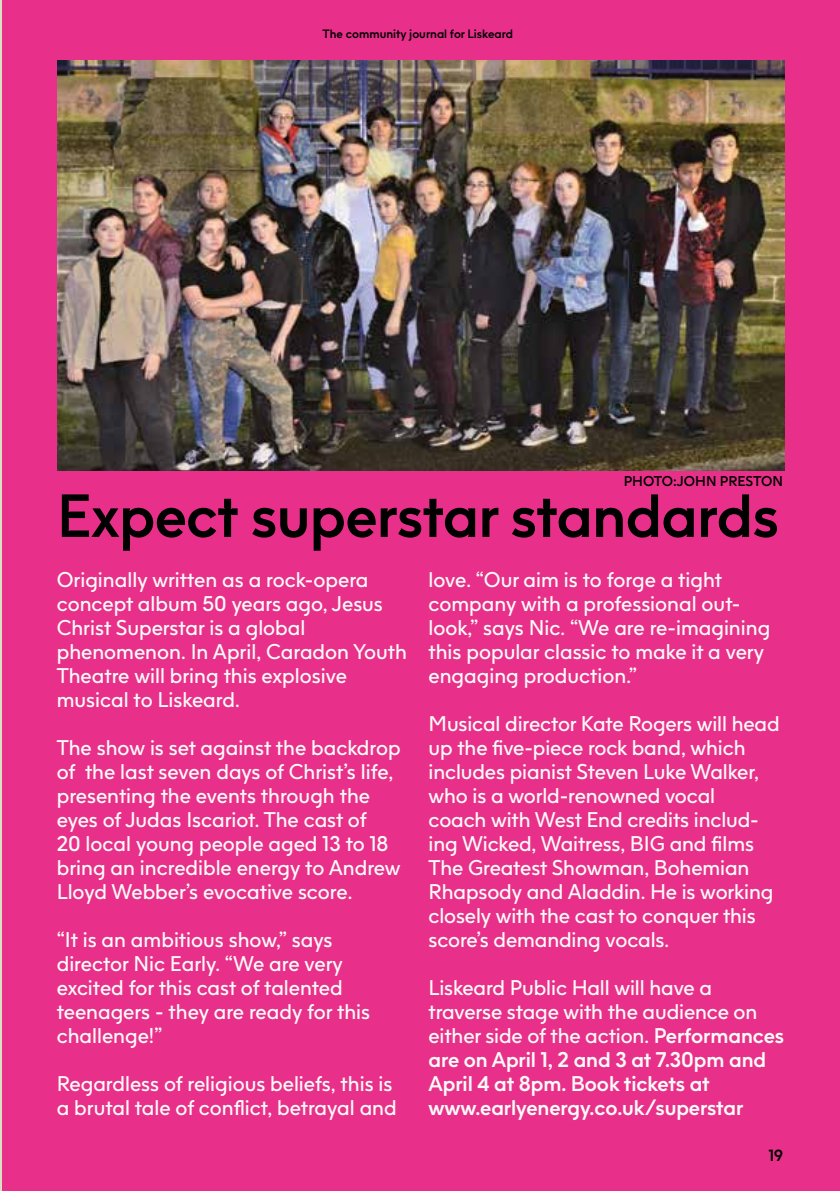
<style>
.page{position:relative;width:840px;height:1191px;background:#fff}
.page>*{position:absolute;margin:0;border:0;box-sizing:border-box;transform-origin:0 0}
.t1{font:700 60px "F37 Jan";letter-spacing:-.01em;color:#000}
.t2{font:21px/24px "F37 Jan";color:#fcfbf8}
.t3{font:700 21px/24px "F37 Jan";letter-spacing:-.005em;color:#fcfbf8}
.t4{font:700 16px "F37 Jan";color:#000}
.t5{font:700 14px "F37 Jan";color:#000}
.t6{font:700 12px "F37 Jan";color:#000}
.s1{font-weight:400}
</style>
<div class="page">
<div style="left:1px;top:0;width:838px;height:1191px;background:#e8308a"></div>
<hr style="left:0;top:0;width:1px;height:1191px;background:#dbdfc4">
<img style="left:57px;top:60px;width:726px;height:411px">
<p class="t6" style="left:322px;top:26px;width:192px">The community journal for Liskeard</p>
<p class="t5" style="left:623px;top:472px;width:161px">PHOTO:JOHN PRESTON</p>
<h1 class="t1" style="left:57px;top:478px;width:723px">Expect superstar standards</h1>
<p class="t2" style="left:428px;top:567px;width:343px">love. “Our aim is to forge a tight company with a professional out&shy;look,” says Nic. “We are re-imagining this popular classic to make it a very engaging production.”</p>
<p class="t2" style="left:428px;top:711px;width:352px">Musical director Kate Rogers will head up the five-piece rock band, which includes pianist Steven Luke Walker, who is a world-renowned vocal<br>coach with West End credits includ&shy;ing Wicked, Waitress, BIG and films The Greatest Showman, Bohemian Rhapsody and Aladdin. He is working closely with the cast to conquer this score’s demanding vocals.</p>
<p class="t3" style="left:428px;top:975px;width:357px"><span class="s1">Liskeard Public Hall will have a traverse stage with the audience on either side of the action.</span> Performances are on April 1, 2 and 3 at 7.30pm and April 4 at 8pm. Book tickets at www.earlyenergy.co.uk/superstar</p>
<p class="t2" style="left:57px;top:567px;width:351px">Originally written as a rock-opera concept album 50 years ago, Jesus<br>Christ Superstar is a global phenomenon. In April, Caradon Youth<br>Theatre will bring this explosive musical to Liskeard.</p>
<p class="t2" style="left:57px;top:735px;width:345px">The show is set against the backdrop of the last seven days of Christ’s life, presenting the events through the eyes of Judas Iscariot. The cast of<br>20 local young people aged 13 to 18 bring an incredible energy to Andrew Lloyd Webber’s evocative score.</p>
<p class="t2" style="left:57px;top:927px;width:315px">“It is an ambitious show,” says director Nic Early. “We are very excited for this cast of talented teenagers - they are ready for this challenge!”</p>
<p class="t2" style="left:57px;top:1071px;width:341px">Regardless of religious beliefs, this is a brutal tale of conflict, betrayal and</p>
<p class="t4" style="left:768px;top:1145px;width:16px">19</p>
</div>
